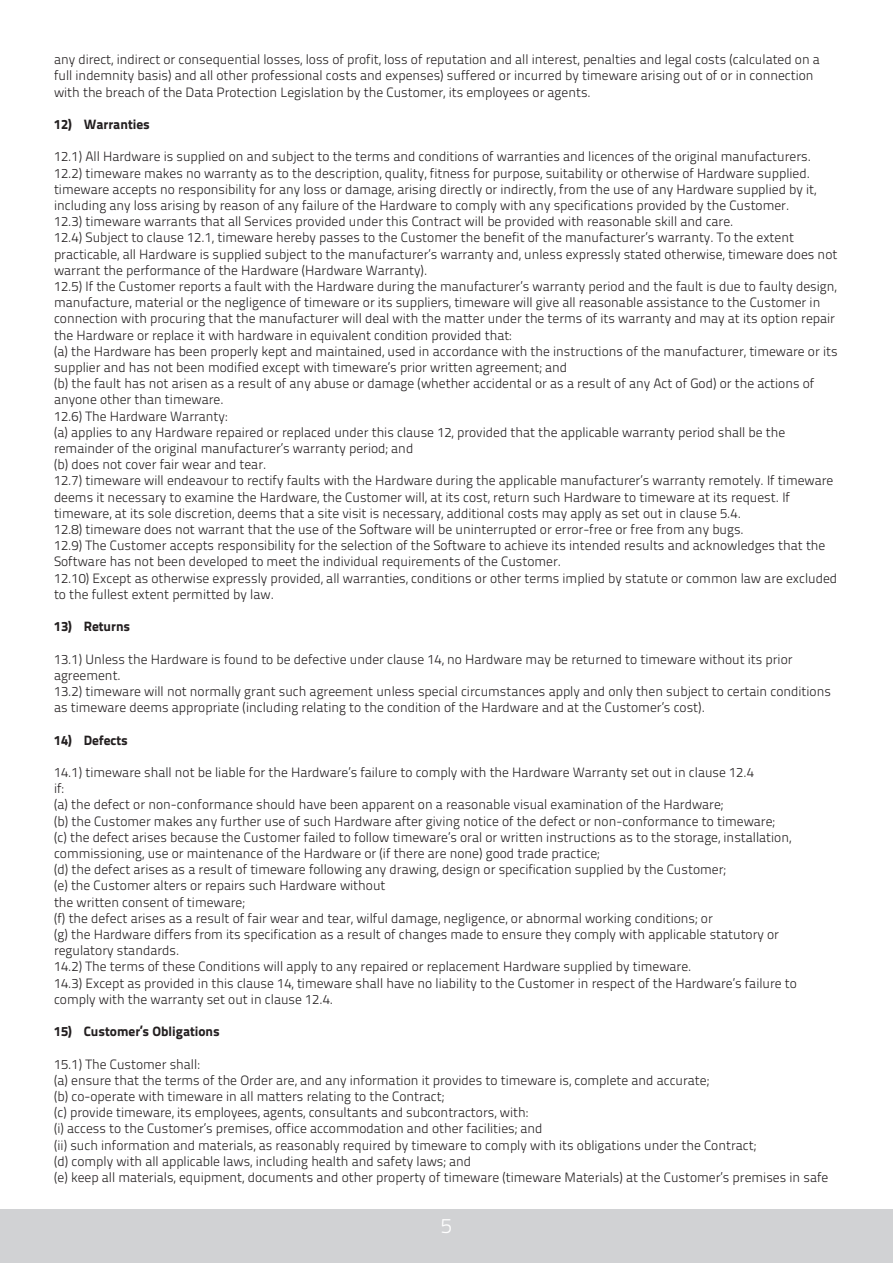
<style>
.page{position:relative;width:893px;height:1263px;background:#fff}
.page>*{position:absolute;margin:0;border:0;box-sizing:border-box;transform-origin:0 0}
.t1{font:21px "Titillium Text 22 L 250 wt";color:#fff}
.t2{font:13.5px/16.2px "Titillium Text 22 L 250 wt";color:#231f20}
.t3{font:13.5px "Titillium Text 22 L 999 wt";color:#231f20}
</style>
<div class="page">
<div style="left:0;top:1209px;width:893px;height:54px;background:#d1d2d4"></div>
<p class="t2" style="left:54px;top:51px;width:767px">any direct, indirect or consequential losses, loss of profit, loss of reputation and all interest, penalties and legal costs (calculated on a full indemnity basis) and all other professional costs and expenses) suffered or incurred by timeware arising out of or in connection with the breach of the Data Protection Legislation by the Customer, its employees or agents.</p>
<p class="t3" style="left:54px;top:114px;width:97px">12) Warranties</p>
<p class="t2" style="left:54px;top:148px;width:758px">12.1) All Hardware is supplied on and subject to the terms and conditions of warranties and licences of the original manufacturers.</p>
<p class="t2" style="left:54px;top:164px;width:764px">12.2) timeware makes no warranty as to the description, quality, fitness for purpose, suitability or otherwise of Hardware supplied. timeware accepts no responsibility for any loss or damage, arising directly or indirectly, from the use of any Hardware supplied by it, including any loss arising by reason of any failure of the Hardware to comply with any specifications provided by the Customer.</p>
<p class="t2" style="left:54px;top:213px;width:681px">12.3) timeware warrants that all Services provided under this Contract will be provided with reasonable skill and care.</p>
<p class="t2" style="left:54px;top:229px;width:785px">12.4) Subject to clause 12.1, timeware hereby passes to the Customer the benefit of the manufacturer’s warranty. To the extent practicable, all Hardware is supplied subject to the manufacturer’s warranty and, unless expressly stated otherwise, timeware does not warrant the performance of the Hardware (Hardware Warranty).</p>
<p class="t2" style="left:54px;top:277px;width:784px">12.5) If the Customer reports a fault with the Hardware during the manufacturer’s warranty period and the fault is due to faulty design, manufacture, material or the negligence of timeware or its suppliers, timeware will give all reasonable assistance to the Customer in connection with procuring that the manufacturer will deal with the matter under the terms of its warranty and may at its option repair the Hardware or replace it with hardware in equivalent condition provided that:</p>
<p class="t2" style="left:54px;top:342px;width:785px">(a) the Hardware has been properly kept and maintained, used in accordance with the instructions of the manufacturer, timeware or its supplier and has not been modified except with timeware’s prior written agreement; and</p>
<p class="t2" style="left:54px;top:375px;width:762px">(b) the fault has not arisen as a result of any abuse or damage (whether accidental or as a result of any Act of God) or the actions of anyone other than timeware.</p>
<p class="t2" style="left:54px;top:407px;width:175px">12.6) The Hardware Warranty:</p>
<p class="t2" style="left:54px;top:423px;width:733px">(a) applies to any Hardware repaired or replaced under this clause 12, provided that the applicable warranty period shall be the remainder of the original manufacturer’s warranty period; and</p>
<p class="t2" style="left:54px;top:456px;width:214px">(b) does not cover fair wear and tear.</p>
<p class="t2" style="left:54px;top:472px;width:781px">12.7) timeware will endeavour to rectify faults with the Hardware during the applicable manufacturer’s warranty remotely. If timeware deems it necessary to examine the Hardware, the Customer will, at its cost, return such Hardware to timeware at its request. If timeware, at its sole discretion, deems that a site visit is necessary, additional costs may apply as set out in clause 5.4.</p>
<p class="t2" style="left:54px;top:520px;width:691px">12.8) timeware does not warrant that the use of the Software will be uninterrupted or error-free or free from any bugs.</p>
<p class="t2" style="left:54px;top:537px;width:773px">12.9) The Customer accepts responsibility for the selection of the Software to achieve its intended results and acknowledges that the<br>Software has not been developed to meet the individual requirements of the Customer.</p>
<p class="t2" style="left:54px;top:569px;width:785px">12.10) Except as otherwise expressly provided, all warranties, conditions or other terms implied by statute or common law are excluded to the fullest extent permitted by law.</p>
<p class="t3" style="left:54px;top:616px;width:78px">13) Returns</p>
<p class="t2" style="left:54px;top:650px;width:740px">13.1) Unless the Hardware is found to be defective under clause 14, no Hardware may be returned to timeware without its prior agreement.</p>
<p class="t2" style="left:54px;top:682px;width:778px">13.2) timeware will not normally grant such agreement unless special circumstances apply and only then subject to certain conditions as timeware deems appropriate (including relating to the condition of the Hardware and at the Customer’s cost).</p>
<p class="t3" style="left:54px;top:729px;width:75px">14) Defects</p>
<p class="t2" style="left:54px;top:763px;width:701px">14.1) timeware shall not be liable for the Hardware’s failure to comply with the Hardware Warranty set out in clause 12.4</p>
<p class="t2" style="left:54px;top:780px;width:11px">if:</p>
<p class="t2" style="left:54px;top:796px;width:671px">(a) the defect or non-conformance should have been apparent on a reasonable visual examination of the Hardware;</p>
<p class="t2" style="left:54px;top:812px;width:723px">(b) the Customer makes any further use of such Hardware after giving notice of the defect or non-conformance to timeware;</p>
<p class="t2" style="left:54px;top:828px;width:739px">(c) the defect arises because the Customer failed to follow timeware’s oral or written instructions as to the storage, installation, commissioning, use or maintenance of the Hardware or (if there are none) good trade practice;</p>
<p class="t2" style="left:54px;top:861px;width:673px">(d) the defect arises as a result of timeware following any drawing, design or specification supplied by the Customer;</p>
<p class="t2" style="left:54px;top:877px;width:333px">(e) the Customer alters or repairs such Hardware without</p>
<p class="t2" style="left:54px;top:893px;width:192px">the written consent of timeware;</p>
<p class="t2" style="left:54px;top:909px;width:660px">(f) the defect arises as a result of fair wear and tear, wilful damage, negligence, or abnormal working conditions; or</p>
<p class="t2" style="left:54px;top:925px;width:727px">(g) the Hardware differs from its specification as a result of changes made to ensure they comply with applicable statutory or regulatory standards.</p>
<p class="t2" style="left:54px;top:958px;width:639px">14.2) The terms of these Conditions will apply to any repaired or replacement Hardware supplied by timeware.</p>
<p class="t2" style="left:54px;top:974px;width:744px">14.3) Except as provided in this clause 14, timeware shall have no liability to the Customer in respect of the Hardware’s failure to comply with the warranty set out in clause 12.4.</p>
<p class="t3" style="left:54px;top:1021px;width:167px">15) Customer’s Obligations</p>
<p class="t2" style="left:54px;top:1055px;width:147px">15.1) The Customer shall:</p>
<p class="t2" style="left:54px;top:1071px;width:657px">(a) ensure that the terms of the Order are, and any information it provides to timeware is, complete and accurate;</p>
<p class="t2" style="left:54px;top:1087px;width:392px">(b) co-operate with timeware in all matters relating to the Contract;</p>
<p class="t2" style="left:54px;top:1104px;width:475px">(c) provide timeware, its employees, agents, consultants and subcontractors, with:</p>
<p class="t2" style="left:54px;top:1120px;width:490px">(i) access to the Customer’s premises, office accommodation and other facilities; and</p>
<p class="t2" style="left:54px;top:1136px;width:704px">(ii) such information and materials, as reasonably required by timeware to comply with its obligations under the Contract;</p>
<p class="t2" style="left:54px;top:1152px;width:419px">(d) comply with all applicable laws, including health and safety laws; and</p>
<p class="t2" style="left:54px;top:1168px;width:776px">(e) keep all materials, equipment, documents and other property of timeware (timeware Materials) at the Customer’s premises in safe</p>
<h1 class="t1" style="left:441px;top:1210px;width:13px">5</h1>
</div>
